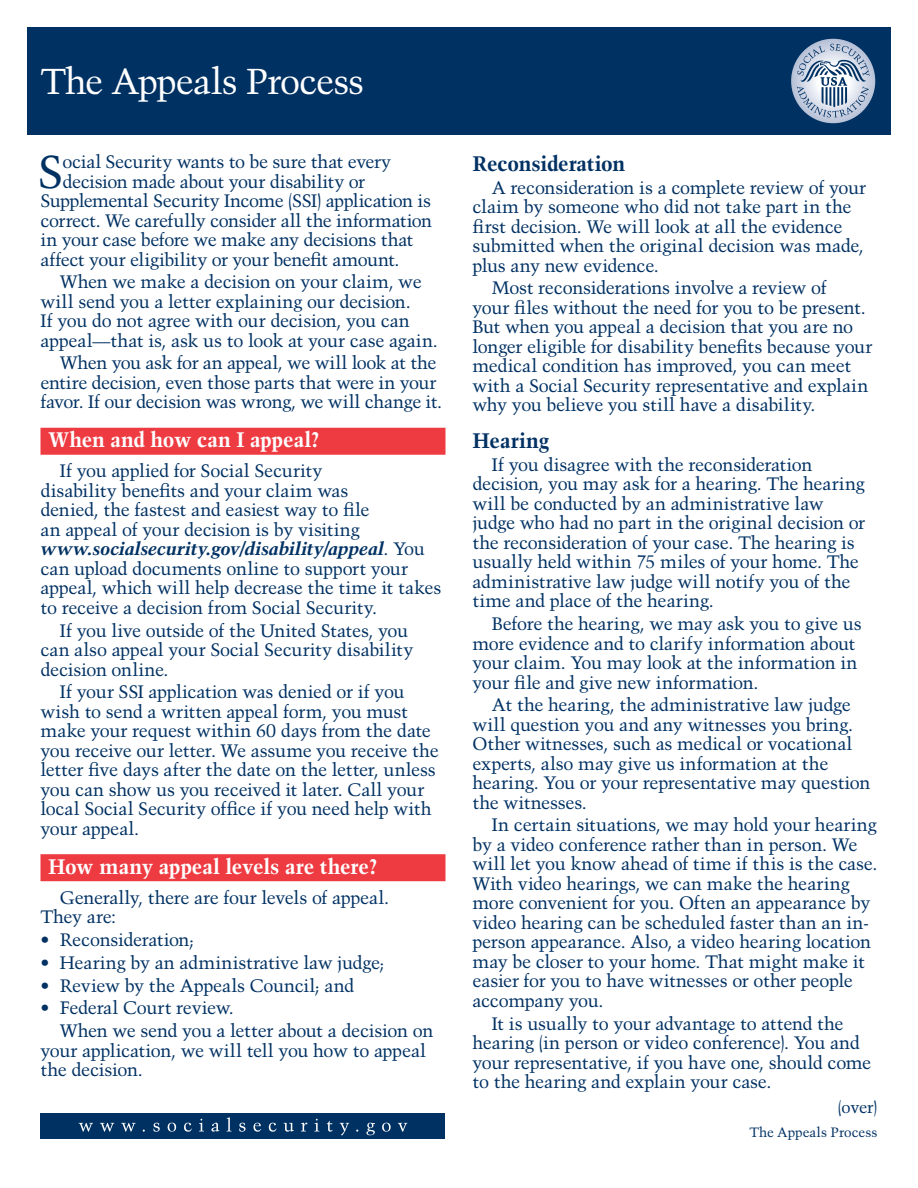
<style>
.page{position:relative;width:918px;height:1188px;background:#fff}
.page>*{position:absolute;margin:0;border:0;box-sizing:border-box;transform-origin:0 0}
.Intro_Paragraph{font:45.9px "Trump Mediaeval";color:#003163}
.Pub_Title{font:36px "Trump Mediaeval";letter-spacing:-.03em;color:#fff}
.H1-1{font:700 21px "Trump Mediaeval";letter-spacing:-.005em;color:#fff}
.t1{font:700 21px "Trump Mediaeval";letter-spacing:-.015em;color:#003163}
.t2{font:700 21px "Trump Mediaeval";letter-spacing:.005em;color:#003163}
.Paragraph{font:18px/19.5px "Trump Mediaeval";letter-spacing:-.015em;color:#003163}
.Intro_Paragraph-2{font:18px "Trump Mediaeval";letter-spacing:-.025em;color:#003163}
.Pub_Title_Small{font:16.5px "Trump Mediaeval";color:#003163}
.Pub_Title_Small-2{font:13.5px "Trump Mediaeval";color:#003163}
.s1{font-weight:700;font-style:italic}
</style>
<div class="page">
<div style="left:27px;top:27px;width:864px;height:108px;background:#003163"></div>
<div style="left:40px;top:1114px;width:406px;height:25px;background:#003163"></div>
<svg style="left:79px;top:1117px;width:328px;height:19px"></svg>
<svg style="left:790px;top:38px;width:86px;height:86px"></svg>
<svg style="left:797px;top:44px;width:73px;height:74px;background:#9eafc5"></svg>
<div style="left:40px;top:428px;width:406px;height:27px;background:#ee3a41"></div>
<div style="left:40px;top:854px;width:406px;height:27px;background:#ee3a41"></div>
<p class="Pub_Title" style="left:40px;top:59px;width:325px">The Appeals Process</p>
<p class="Intro_Paragraph" style="left:38px;top:144px;width:27px">S</p>
<p class="Intro_Paragraph-2" style="left:63px;top:151px;width:330px">ocial Security wants to be sure that every</p>
<p class="Intro_Paragraph-2" style="left:63px;top:170px;width:304px">decision made about your disability or</p>
<p class="Intro_Paragraph-2" style="left:40px;top:190px;width:392px">Supplemental Security Income (SSI) application is</p>
<p class="Intro_Paragraph-2" style="left:40px;top:209px;width:393px">correct. We carefully consider all the information</p>
<p class="Intro_Paragraph-2" style="left:40px;top:229px;width:375px">in your case before we make any decisions that</p>
<p class="Intro_Paragraph-2" style="left:40px;top:248px;width:361px">affect your eligibility or your benefit amount.</p>
<p class="Paragraph" style="left:40px;top:272px;width:399px;text-indent:19px">When we make a decision on your claim, we will send you a letter explaining our decision.<br>If you do not agree with our decision, you can appeal—that is, ask us to look at your case again.</p>
<p class="Paragraph" style="left:40px;top:353px;width:403px;text-indent:19px">When you ask for an appeal, we will look at the entire decision, even those parts that were in your favor. If our decision was wrong, we will change it.</p>
<p class="H1-1" style="left:48px;top:427px;width:273px">When and how can I appeal?</p>
<p class="Paragraph" style="left:40px;top:461px;width:403px;text-indent:19px">If you applied for Social Security<br>disability benefits and your claim was<br>denied, the fastest and easiest way to file<br>an appeal of your decision is by visiting <span class="s1">www.socialsecurity.gov/disability/appeal</span>. You can upload documents online to support your appeal, which will help decrease the time it takes to receive a decision from Social Security.</p>
<p class="Paragraph" style="left:40px;top:620px;width:374px;text-indent:19px">If you live outside of the United States, you can also appeal your Social Security disability decision online.</p>
<p class="Paragraph" style="left:40px;top:682px;width:400px;text-indent:19px">If your SSI application was denied or if you wish to send a written appeal form, you must make your request within 60 days from the date you receive our letter. We assume you receive the letter five days after the date on the letter, unless you can show us you received it later. Call your local Social Security office if you need help with your appeal.</p>
<p class="H1-1" style="left:48px;top:853px;width:331px">How many appeal levels are there?</p>
<p class="Paragraph" style="left:40px;top:888px;width:350px;text-indent:19px">Generally, there are four levels of appeal.<br>They are:</p>
<p class="Paragraph" style="left:40px;top:930px;width:155px">• Reconsideration;</p>
<p class="Paragraph" style="left:40px;top:953px;width:345px">• Hearing by an administrative law judge;</p>
<p class="Paragraph" style="left:40px;top:975px;width:315px">• Review by the Appeals Council; and</p>
<p class="Paragraph" style="left:40px;top:998px;width:195px">• Federal Court review.</p>
<p class="Paragraph" style="left:40px;top:1021px;width:394px;text-indent:19px">When we send you a letter about a decision on your application, we will tell you how to appeal the decision.</p>
<h2 class="t1" style="left:472px;top:150px;width:154px">Reconsideration</h2>
<p class="Paragraph" style="left:472px;top:177px;width:395px;text-indent:19px">A reconsideration is a complete review of your claim by someone who did not take part in the first decision. We will look at all the evidence submitted when the original decision was made, plus any new evidence.</p>
<p class="Paragraph" style="left:472px;top:278px;width:401px;text-indent:19px">Most reconsiderations involve a review of<br>your files without the need for you to be present.<br>But when you appeal a decision that you are no longer eligible for disability benefits because your medical condition has improved, you can meet with a Social Security representative and explain why you believe you still have a disability.</p>
<h2 class="t2" style="left:472px;top:427px;width:78px">Hearing</h2>
<p class="Paragraph" style="left:472px;top:454px;width:394px;text-indent:19px">If you disagree with the reconsideration decision, you may ask for a hearing. The hearing will be conducted by an administrative law judge who had no part in the original decision or the reconsideration of your case. The hearing is usually held within 75 miles of your home. The administrative law judge will notify you of the time and place of the hearing.</p>
<p class="Paragraph" style="left:472px;top:614px;width:391px;text-indent:19px">Before the hearing, we may ask you to give us more evidence and to clarify information about your claim. You may look at the information in your file and give new information.</p>
<p class="Paragraph" style="left:472px;top:695px;width:400px;text-indent:19px">At the hearing, the administrative law judge will question you and any witnesses you bring.<br>Other witnesses, such as medical or vocational experts, also may give us information at the hearing. You or your representative may question the witnesses.</p>
<p class="Paragraph" style="left:472px;top:815px;width:407px;text-indent:19px">In certain situations, we may hold your hearing by a video conference rather than in person. We will let you know ahead of time if this is the case.<br>With video hearings, we can make the hearing more convenient for you. Often an appearance by video hearing can be scheduled faster than an in&shy;person appearance. Also, a video hearing location may be closer to your home. That might make it easier for you to have witnesses or other people accompany you.</p>
<p class="Paragraph" style="left:472px;top:1013px;width:400px;text-indent:19px">It is usually to your advantage to attend the hearing (in person or video conference). You and your representative, if you have one, should come to the hearing and explain your case.</p>
<p class="Pub_Title_Small" style="left:838px;top:1097px;width:41px">(over)</p>
<p class="Pub_Title_Small-2" style="left:749px;top:1124px;width:130px">The Appeals Process</p>
</div>
